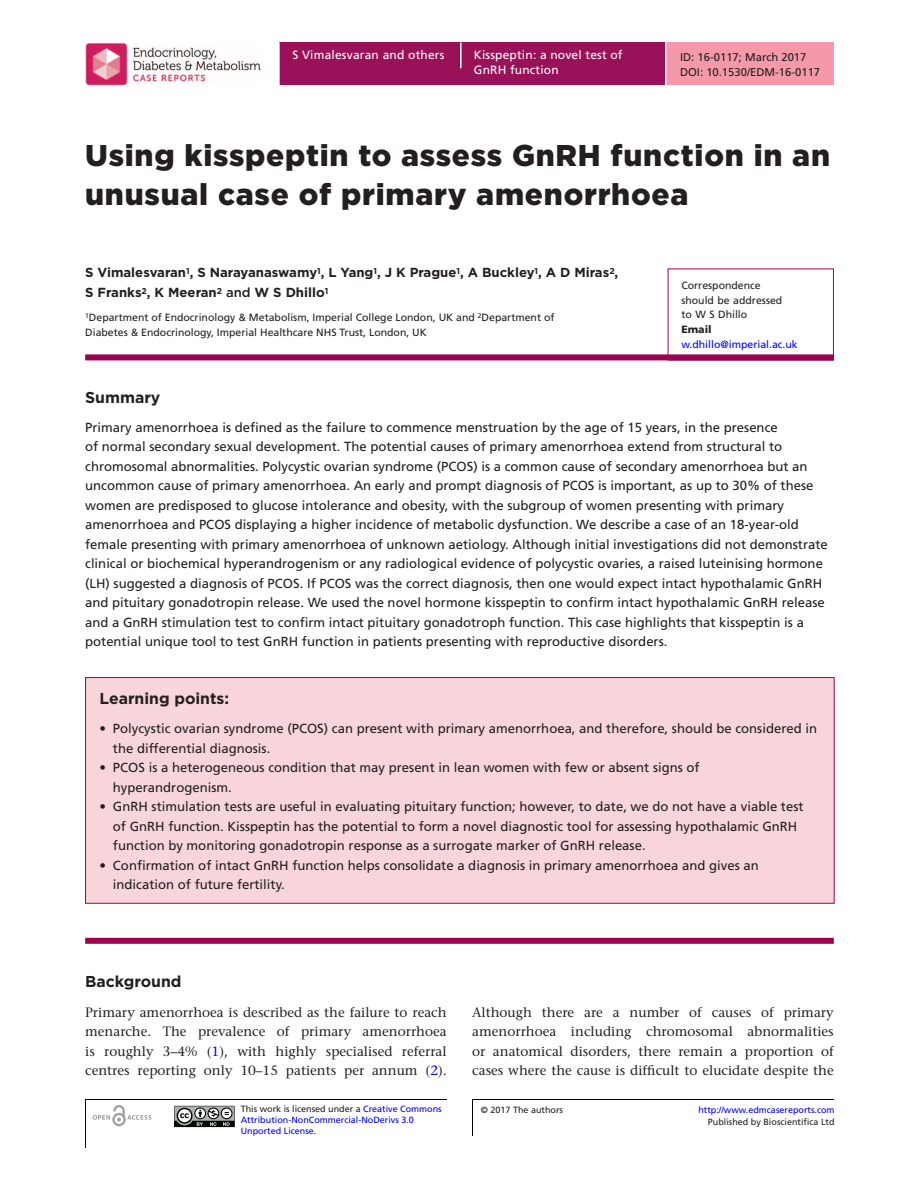
<style>
.page{position:relative;width:919px;height:1187px;background:#fff}
.page>*{position:absolute;margin:0;border:0;box-sizing:border-box;transform-origin:0 0}
.t1{font:36px "Arial";color:#000}
.t2{font:900 30px/39px "Gotham";letter-spacing:.025em;color:#231f20}
.t3{font:700 15.75px "Gotham";color:#231f20}
.t4{font:500 13.5px/19.5px "Stone Serif Std";color:#231f20;text-align:justify}
.t5{font:13.2px/19.5px "Frutiger LT Std";color:#231f20}
.t6{font:700 13.2px/19.5px "Gotham";color:#231f20}
.t7{font:12px/14.7px "Frutiger LT Std";letter-spacing:.015em;color:#fff}
.t8{font:11.25px/14.2px "Frutiger LT Std";color:#231f20}
.t9{font:10.5px/14.7px "Frutiger LT Std";color:#231f20}
.t10{font:10.5px "Frutiger LT Std";color:#00f}
.t11{font:900 10.5px "Frutiger LT Std";color:#231f20}
.t12{font:9px/10.9px "Frutiger LT Std";color:#00f}
.t13{font:9px "Frutiger LT Std";color:#231f20}
.s1{font-weight:500}
.s2{color:#00f}
.s3{color:#231f20}
</style>
<div class="page">
<div style="left:280px;top:43px;width:385px;height:42px;background:#991259"></div>
<div style="left:666px;top:43px;width:167px;height:42px;background:#f598a9"></div>
<svg style="left:460px;top:43px;width:1px;height:25px"></svg>
<img style="left:85px;top:43px;width:177px;height:42px">
<hr style="left:85px;top:1099px;width:1px;height:48px;background:#040503">
<hr style="left:472px;top:1099px;width:1px;height:36px;background:#050504">
<hr style="left:85px;top:1098px;width:361px;height:1px;background:#050504">
<hr style="left:472px;top:1099px;width:361px;height:1px;background:#050504">
<svg style="left:174px;top:1105px;width:61px;height:23px"></svg>
<svg style="left:93px;top:1105px;width:58px;height:21px"></svg>
<div style="left:85px;top:354px;width:748px;height:6px;background:#9e0151"></div>
<div style="left:667px;top:268px;width:166px;height:92px;border:1px solid #9e0151"></div>
<div style="left:86px;top:677px;width:748px;height:226px;background:#f7d5db"></div>
<div style="left:85px;top:677px;width:749px;height:226px;border:1px solid #9e0151"></div>
<div style="left:85px;top:937px;width:748px;height:6px;background:#9e0151"></div>
<p class="t7" style="left:292px;top:48px;width:153px">S Vimalesvaran and others</p>
<p class="t7" style="left:474px;top:48px;width:150px">Kisspeptin: a novel test of<br>GnRH function</p>
<p class="t8" style="left:680px;top:50px;width:142px">ID: 16-0117; March 2017<br>DOI: 10.1530/EDM-16-0117</p>
<h2 class="t2" style="left:85px;top:135px;width:746px">Using kisspeptin to assess GnRH function in an unusual case of primary amenorrhoea</h2>
<p class="t6" style="left:85px;top:263px;width:534px">S Vimalesvaran<sup>1</sup>, S Narayanaswamy<sup>1</sup>, L Yang<sup>1</sup>, J K Prague<sup>1</sup>, A Buckley<sup>1</sup>, A D Miras<sup>2</sup>,<br>S Franks<sup>2</sup>, K Meeran<sup>2</sup> <span class="s1">and</span> W S Dhillo<sup>1</sup></p>
<p class="t9" style="left:85px;top:310px;width:471px"><sup>1</sup>Department of Endocrinology &amp; Metabolism, Imperial College London, UK and <sup>2</sup>Department of<br>Diabetes &amp; Endocrinology, Imperial Healthcare NHS Trust, London, UK</p>
<p class="t9" style="left:681px;top:278px;width:102px">Correspondence should be addressed to W S Dhillo</p>
<p class="t11" style="left:681px;top:323px;width:32px">Email</p>
<p class="t10" style="left:681px;top:338px;width:118px">w.dhillo@imperial.ac.uk</p>
<p class="t3" style="left:85px;top:387px;width:77px">Summary</p>
<p class="t5" style="left:85px;top:417px;width:744px">Primary amenorrhoea is defined as the failure to commence menstruation by the age of 15 years, in the presence<br>of normal secondary sexual development. The potential causes of primary amenorrhoea extend from structural to chromosomal abnormalities. Polycystic ovarian syndrome (PCOS) is a common cause of secondary amenorrhoea but an uncommon cause of primary amenorrhoea. An early and prompt diagnosis of PCOS is important, as up to 30% of these women are predisposed to glucose intolerance and obesity, with the subgroup of women presenting with primary amenorrhoea and PCOS displaying a higher incidence of metabolic dysfunction. We describe a case of an 18-year-old female presenting with primary amenorrhoea of unknown aetiology. Although initial investigations did not demonstrate clinical or biochemical hyperandrogenism or any radiological evidence of polycystic ovaries, a raised luteinising hormone (LH) suggested a diagnosis of PCOS. If PCOS was the correct diagnosis, then one would expect intact hypothalamic GnRH and pituitary gonadotropin release. We used the novel hormone kisspeptin to confirm intact hypothalamic GnRH release and a GnRH stimulation test to confirm intact pituitary gonadotroph function. This case highlights that kisspeptin is a potential unique tool to test GnRH function in patients presenting with reproductive disorders.</p>
<h1 class="t1" style="left:380px;top:569px;width:160px">proof only</h1>
<p class="t3" style="left:99px;top:688px;width:131px">Learning points:</p>
<p class="t5" style="left:113px;top:719px;width:705px;text-indent:-14px">• Polycystic ovarian syndrome (PCOS) can present with primary amenorrhoea, and therefore, should be considered in the differential diagnosis.</p>
<p class="t5" style="left:113px;top:758px;width:588px;text-indent:-14px">• PCOS is a heterogeneous condition that may present in lean women with few or absent signs of hyperandrogenism.</p>
<p class="t5" style="left:113px;top:797px;width:692px;text-indent:-14px">• GnRH stimulation tests are useful in evaluating pituitary function; however, to date, we do not have a viable test of GnRH function. Kisspeptin has the potential to form a novel diagnostic tool for assessing hypothalamic GnRH function by monitoring gonadotropin response as a surrogate marker of GnRH release.</p>
<p class="t5" style="left:113px;top:855px;width:647px;text-indent:-14px">• Confirmation of intact GnRH function helps consolidate a diagnosis in primary amenorrhoea and gives an indication of future fertility.</p>
<p class="t3" style="left:85px;top:971px;width:98px">Background</p>
<p class="t4" style="left:85px;top:1002px;width:363px">Primary amenorrhoea is described as the failure to reach menarche. The prevalence of primary amenorrhoea is roughly 3–4% (<span class="s2">1</span>), with highly specialised referral centres reporting only 10–15 patients per annum (<span class="s2">2</span>).</p>
<p class="t4" style="left:472px;top:1002px;width:363px">Although there are a number of causes of primary amenorrhoea including chromosomal abnormalities or anatomical disorders, there remain a proportion of cases where the cause is difficult to elucidate despite the</p>
<p class="t12" style="left:241px;top:1103px;width:202px"><span class="s3">This work is licensed under a</span> Creative Commons<br>Attribution-NonCommercial-NoDerivs 3.0<br>Unported License<span class="s3">.</span></p>
<p class="t13" style="left:481px;top:1104px;width:84px">© 2017 The authors</p>
<p class="t12" style="left:698px;top:1104px;width:138px">http://www.edmcasereports.com</p>
<p class="t13" style="left:708px;top:1116px;width:128px">Published by Bioscientifica Ltd</p>
</div>
